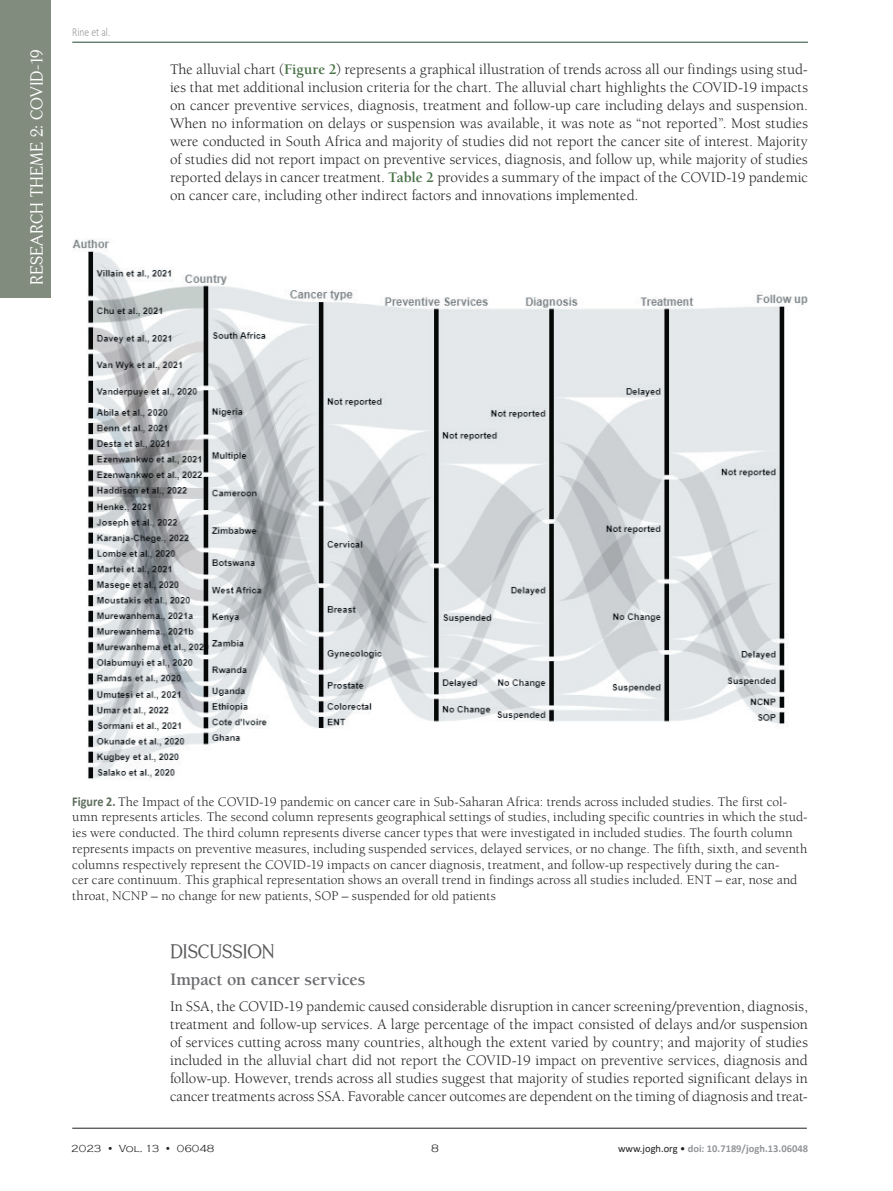
<style>
.page{position:relative;width:893px;height:1191px;background:#fff}
.page>*{position:absolute;margin:0;border:0;box-sizing:border-box;transform-origin:0 0}
.Podnaslovi_PAPERS{font:19.5px "Centabel";letter-spacing:-.015em;color:#57585a}
.Podnaslovi_PAPERS_2{font:700 18px "Berkeley Std";letter-spacing:-.01em;color:#6c6d70}
.t1{font:17.1px "Centabel";letter-spacing:.005em;color:#fff}
.Tekst_Osnovni{font:15px/18px "Berkeley Std";letter-spacing:-.005em;color:#231f20;text-align:justify}
.potpisi_Figure_Table{font:13.5px/15.8px "Berkeley Std";letter-spacing:.005em;color:#231f20}
.t2{font:300 12px "Calibri";color:#939598;scale:.8 1}
.t3{font:300 10.95px "Copperplate Gothic";color:#231f20}
.t4{font:700 10.5px "Calibri";color:#939598}
.t5{font:300 10.5px "Copperplate Gothic";color:#231f20}
.s1{font-weight:700;color:#477045}
.s2{font-family:"Calibri";font-weight:700;color:#5d6e5c}
.s3{font-weight:400;color:#231f20}
</style>
<div class="page">
<hr style="left:72px;top:1128px;width:735px;height:1px;background:#231f20">
<hr style="left:72px;top:42px;width:736px;height:1px;background:#204c34">
<div style="left:0;top:0;width:51px;height:298px;background:#828c7e"></div>
<img style="left:72px;top:239px;width:736px;height:541px">
<p class="t1" style="left:27px;top:285px;width:237px;rotate:-90deg">RESEARCH THEME 2: COVID-19</p>
<p class="t2" style="left:72px;top:25px;width:49px">Rine et al.</p>
<p class="Tekst_Osnovni" style="left:170px;top:61px;width:639px">The alluvial chart (<span class="s1">Figure 2</span>) represents a graphical illustration of trends across all our findings using stud&shy;ies that met additional inclusion criteria for the chart. The alluvial chart highlights the COVID-19 impacts on cancer preventive services, diagnosis, treatment and follow-up care including delays and suspension.<br>When no information on delays or suspension was available, it was note as “not reported”. Most studies were conducted in South Africa and majority of studies did not report the cancer site of interest. Majority of studies did not report impact on preventive services, diagnosis, and follow up, while majority of studies reported delays in cancer treatment. <span class="s1">Table 2</span> provides a summary of the impact of the COVID-19 pandemic on cancer care, including other indirect factors and innovations implemented.</p>
<p class="potpisi_Figure_Table" style="left:72px;top:793px;width:737px"><span class="s2">Figure 2.</span> The Impact of the COVID-19 pandemic on cancer care in Sub-Saharan Africa: trends across included studies. The first col&shy;umn represents articles. The second column represents geographical settings of studies, including specific countries in which the stud&shy;ies were conducted. The third column represents diverse cancer types that were investigated in included studies. The fourth column represents impacts on preventive measures, including suspended services, delayed services, or no change. The fifth, sixth, and seventh columns respectively represent the COVID-19 impacts on cancer diagnosis, treatment, and follow-up respectively during the can-<br>cer care continuum. This graphical representation shows an overall trend in findings across all studies included. ENT – ear, nose and throat, NCNP – no change for new patients, SOP – suspended for old patients</p>
<p class="Podnaslovi_PAPERS" style="left:170px;top:940px;width:107px">DISCUSSION</p>
<p class="Podnaslovi_PAPERS_2" style="left:170px;top:969px;width:197px">Impact on cancer services</p>
<p class="Tekst_Osnovni" style="left:170px;top:997px;width:639px">In SSA, the COVID-19 pandemic caused considerable disruption in cancer screening/prevention, diagnosis, treatment and follow-up services. A large percentage of the impact consisted of delays and/or suspension of services cutting across many countries, although the extent varied by country; and majority of studies included in the alluvial chart did not report the COVID-19 impact on preventive services, diagnosis and follow-up. However, trends across all studies suggest that majority of studies reported significant delays in cancer treatments across SSA. Favorable cancer outcomes are dependent on the timing of diagnosis and treat-</p>
<p class="t5" style="left:71px;top:1142px;width:145px">2023 • Vol. 13 • 06048</p>
<p class="t3" style="left:431px;top:1142px;width:9px">8</p>
<p class="t4" style="left:618px;top:1141px;width:191px"><span class="s3">www.jogh.org •</span> doi: 10.7189/jogh.13.06048</p>
</div>
